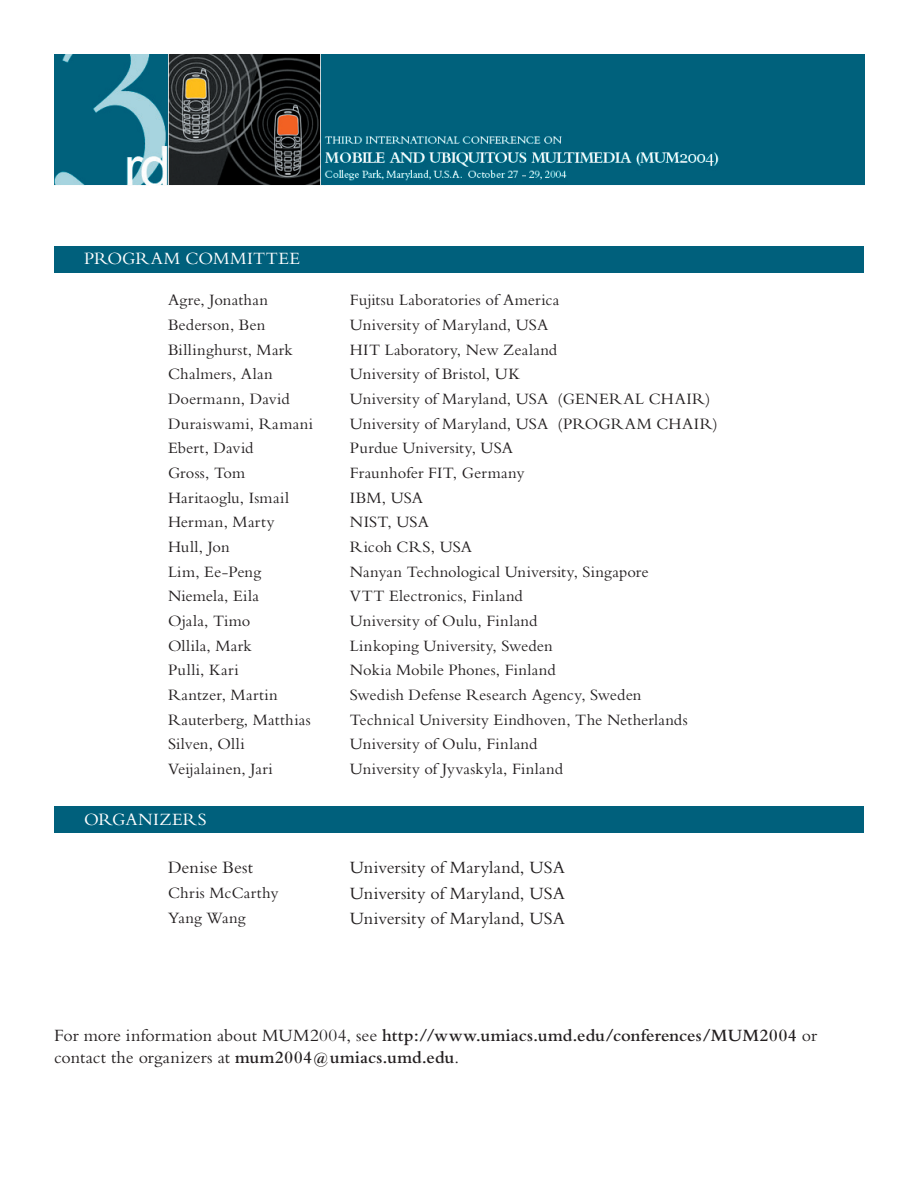
<style>
.page{position:relative;width:918px;height:1188px;background:#fff}
.page>*{position:absolute;margin:0;border:0;box-sizing:border-box;transform-origin:0 0}
.t1{font:600 18px/21.6px "Bembo";letter-spacing:.005em;color:#231f20}
.t2{font:18px "Bembo";color:#231f20}
.t3{font:18px "Bembo";letter-spacing:.015em;color:#fff}
.t4{font:16.5px "Bembo";letter-spacing:.01em;color:#231f20}
.t5{font:16.5px "Bembo";letter-spacing:.035em;color:#231f20}
.s1{font-weight:400}
</style>
<div class="page">
<div style="left:54px;top:806px;width:810px;height:27px;background:#00607c"></div>
<div style="left:54px;top:246px;width:810px;height:27px;background:#00607c"></div>
<img style="left:54px;top:54px;width:810px;height:131px">
<p class="t3" style="left:84px;top:248px;width:218px">PROGRAM COMMITTEE</p>
<p class="t4" style="left:168px;top:291px;width:102px">Agre, Jonathan</p>
<p class="t4" style="left:350px;top:291px;width:211px">Fujitsu Laboratories of America</p>
<p class="t4" style="left:168px;top:315px;width:99px">Bederson, Ben</p>
<p class="t4" style="left:350px;top:315px;width:200px">University of Maryland, USA</p>
<p class="t4" style="left:168px;top:340px;width:126px">Billinghurst, Mark</p>
<p class="t4" style="left:350px;top:340px;width:209px">HIT Laboratory, New Zealand</p>
<p class="t4" style="left:168px;top:365px;width:106px">Chalmers, Alan</p>
<p class="t4" style="left:350px;top:365px;width:172px">University of Bristol, UK</p>
<p class="t4" style="left:168px;top:389px;width:123px">Doermann, David</p>
<p class="t4" style="left:350px;top:389px;width:362px">University of Maryland, USA (GENERAL CHAIR)</p>
<p class="t4" style="left:168px;top:414px;width:147px">Duraiswami, Ramani</p>
<p class="t4" style="left:350px;top:414px;width:370px">University of Maryland, USA (PROGRAM CHAIR)</p>
<p class="t4" style="left:168px;top:439px;width:87px">Ebert, David</p>
<p class="t4" style="left:350px;top:439px;width:165px">Purdue University, USA</p>
<p class="t4" style="left:168px;top:463px;width:79px">Gross, Tom</p>
<p class="t4" style="left:350px;top:463px;width:176px">Fraunhofer FIT, Germany</p>
<p class="t4" style="left:168px;top:488px;width:122px">Haritaoglu, Ismail</p>
<p class="t4" style="left:350px;top:488px;width:75px">IBM, USA</p>
<p class="t4" style="left:168px;top:513px;width:108px">Herman, Marty</p>
<p class="t4" style="left:350px;top:513px;width:80px">NIST, USA</p>
<p class="t4" style="left:168px;top:537px;width:63px">Hull, Jon</p>
<p class="t4" style="left:350px;top:537px;width:124px">Ricoh CRS, USA</p>
<p class="t4" style="left:168px;top:562px;width:95px">Lim, Ee-Peng</p>
<p class="t4" style="left:350px;top:562px;width:300px">Nanyan Technological University, Singapore</p>
<p class="t4" style="left:168px;top:587px;width:92px">Niemela, Eila</p>
<p class="t4" style="left:350px;top:587px;width:174px">VTT Electronics, Finland</p>
<p class="t4" style="left:168px;top:611px;width:84px">Ojala, Timo</p>
<p class="t4" style="left:350px;top:611px;width:189px">University of Oulu, Finland</p>
<p class="t4" style="left:168px;top:636px;width:85px">Ollila, Mark</p>
<p class="t4" style="left:350px;top:636px;width:204px">Linkoping University, Sweden</p>
<p class="t5" style="left:168px;top:661px;width:72px">Pulli, Kari</p>
<p class="t4" style="left:350px;top:661px;width:207px">Nokia Mobile Phones, Finland</p>
<p class="t4" style="left:168px;top:685px;width:111px">Rantzer, Martin</p>
<p class="t4" style="left:350px;top:685px;width:293px">Swedish Defense Research Agency, Sweden</p>
<p class="t4" style="left:168px;top:710px;width:144px">Rauterberg, Matthias</p>
<p class="t4" style="left:350px;top:710px;width:339px">Technical University Eindhoven, The Netherlands</p>
<p class="t4" style="left:168px;top:734px;width:78px">Silven, Olli</p>
<p class="t4" style="left:350px;top:734px;width:189px">University of Oulu, Finland</p>
<p class="t4" style="left:168px;top:759px;width:106px">Veijalainen, Jari</p>
<p class="t4" style="left:350px;top:759px;width:215px">University of Jyvaskyla, Finland</p>
<p class="t3" style="left:84px;top:809px;width:124px">ORGANIZERS</p>
<p class="t2" style="left:168px;top:857px;width:86px">Denise Best</p>
<p class="t2" style="left:350px;top:857px;width:216px">University of Maryland, USA</p>
<p class="t4" style="left:168px;top:883px;width:112px">Chris McCarthy</p>
<p class="t2" style="left:350px;top:883px;width:216px">University of Maryland, USA</p>
<p class="t4" style="left:168px;top:909px;width:79px">Yang Wang</p>
<p class="t2" style="left:350px;top:908px;width:216px">University of Maryland, USA</p>
<p class="t1" style="left:54px;top:1025px;width:765px"><span class="s1">For more information about MUM2004, see</span> http://www.umiacs.umd.edu/conferences/MUM2004 <span class="s1">or contact the organizers at</span> mum2004@umiacs.umd.edu<span class="s1">.</span></p>
</div>
